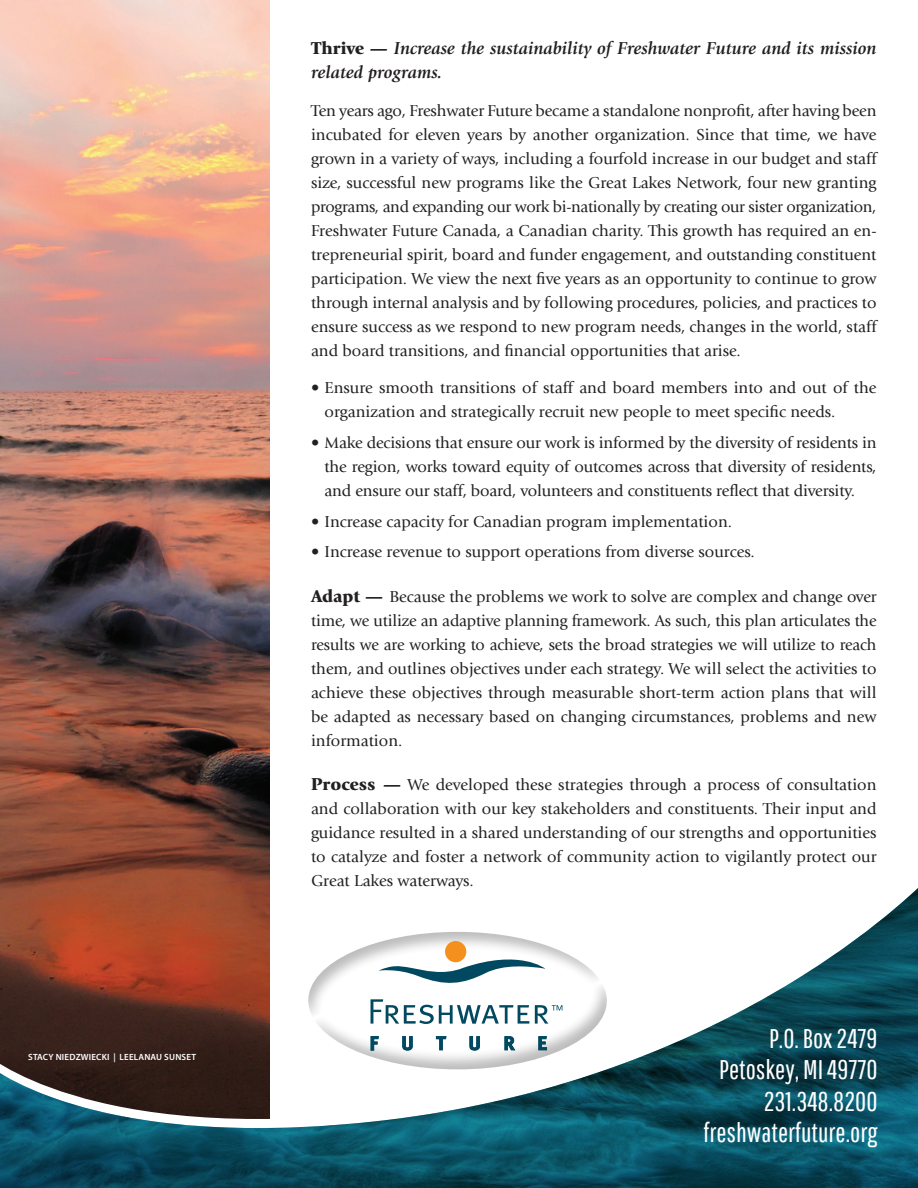
<style>
.page{position:relative;width:918px;height:1188px;background:#fff}
.page>*{position:absolute;margin:0;border:0;box-sizing:border-box;transform-origin:0 0}
.t1{font:27px/31.5px "Pathway Gothic One";color:#fff;text-align:right}
.Strategic_Paragraph{font:italic 700 18px/24px "Giovanni";color:#231f20}
.Strategic_Paragraph-2{font:16.5px/24px "Giovanni";color:#231f20;text-align:justify}
.Photo_Credit{font:600 9px "Myriad Pro";letter-spacing:.02em;color:#fff}
.s1{font-weight:900;font-style:normal}
.s2{font-weight:900;font-size:18px}
</style>
<div class="page">
<img style="left:0;top:0;width:270px;height:864px">
<svg style="left:0;top:864px;width:270px;height:9px;background:#753c2b"></svg>
<svg style="left:0;top:873px;width:270px;height:15px;background:#914830"></svg>
<img style="left:0;top:888px;width:918px;height:300px">
<div style="left:308px;top:931px;width:301px;height:141px;background:#231f20;opacity:.3"></div>
<svg style="left:371px;top:999px;width:158px;height:25px"></svg>
<svg style="left:402px;top:1036px;width:11px;height:15px"></svg>
<svg style="left:436px;top:1036px;width:11px;height:14px"></svg>
<svg style="left:469px;top:1036px;width:11px;height:15px"></svg>
<svg style="left:504px;top:1036px;width:11px;height:14px"></svg>
<svg style="left:538px;top:1036px;width:9px;height:14px"></svg>
<svg style="left:378px;top:949px;width:167px;height:38px"></svg>
<div style="left:445px;top:941px;width:21px;height:21px;background:#f4901d;border-radius:50%"></div>
<svg style="left:535px;top:1005px;width:27px;height:19px"></svg>
<svg style="left:371px;top:1036px;width:8px;height:15px"></svg>
<p class="Photo_Credit" style="left:28px;top:1052px;width:169px">STACY NIEDZWIECKI | LEELANAU SUNSET</p>
<p class="Strategic_Paragraph" style="left:311px;top:36px;width:567px"><span class="s1">Thrive —</span> Increase the sustainability of Freshwater Future and its mission related programs.</p>
<p class="Strategic_Paragraph-2" style="left:311px;top:98px;width:567px">Ten years ago, Freshwater Future became a standalone nonprofit, after having been incubated for eleven years by another organization. Since that time, we have grown in a variety of ways, including a fourfold increase in our budget and staff size, successful new programs like the Great Lakes Network, four new granting programs, and expanding our work bi-nationally by creating our sister organization, Freshwater Future Canada, a Canadian charity. This growth has required an en&shy;trepreneurial spirit, board and funder engagement, and outstanding constituent participation. We view the next five years as an opportunity to continue to grow through internal analysis and by following procedures, policies, and practices to ensure success as we respond to new program needs, changes in the world, staff and board transitions, and financial opportunities that arise.</p>
<p class="Strategic_Paragraph-2" style="left:325px;top:376px;width:553px;text-indent:-14px">• Ensure smooth transitions of staff and board members into and out of the organization and strategically recruit new people to meet specific needs.</p>
<p class="Strategic_Paragraph-2" style="left:325px;top:431px;width:554px;text-indent:-14px">• Make decisions that ensure our work is informed by the diversity of residents in the region, works toward equity of outcomes across that diversity of residents, and ensure our staff, board, volunteers and constituents reflect that diversity.</p>
<p class="Strategic_Paragraph-2" style="left:311px;top:509px;width:423px">• Increase capacity for Canadian program implementation.</p>
<p class="Strategic_Paragraph-2" style="left:311px;top:540px;width:445px">• Increase revenue to support operations from diverse sources.</p>
<p class="Strategic_Paragraph-2" style="left:311px;top:584px;width:567px"><span class="s2">Adapt —</span> Because the problems we work to solve are complex and change over time, we utilize an adaptive planning framework. As such, this plan articulates the results we are working to achieve, sets the broad strategies we will utilize to reach them, and outlines objectives under each strategy. We will select the activities to achieve these objectives through measurable short-term action plans that will be adapted as necessary based on changing circumstances, problems and new information.</p>
<p class="Strategic_Paragraph-2" style="left:311px;top:773px;width:567px"><span class="s2">Process —</span> We developed these strategies through a process of consultation and collaboration with our key stakeholders and constituents. Their input and guidance resulted in a shared understanding of our strengths and opportunities to catalyze and foster a network of community action to vigilantly protect our Great Lakes waterways.</p>
<p class="t1" style="left:704px;top:1022px;width:175px">P.O. Box 2479<br>Petoskey, MI 49770<br>231.348.8200 freshwaterfuture.org</p>
</div>
